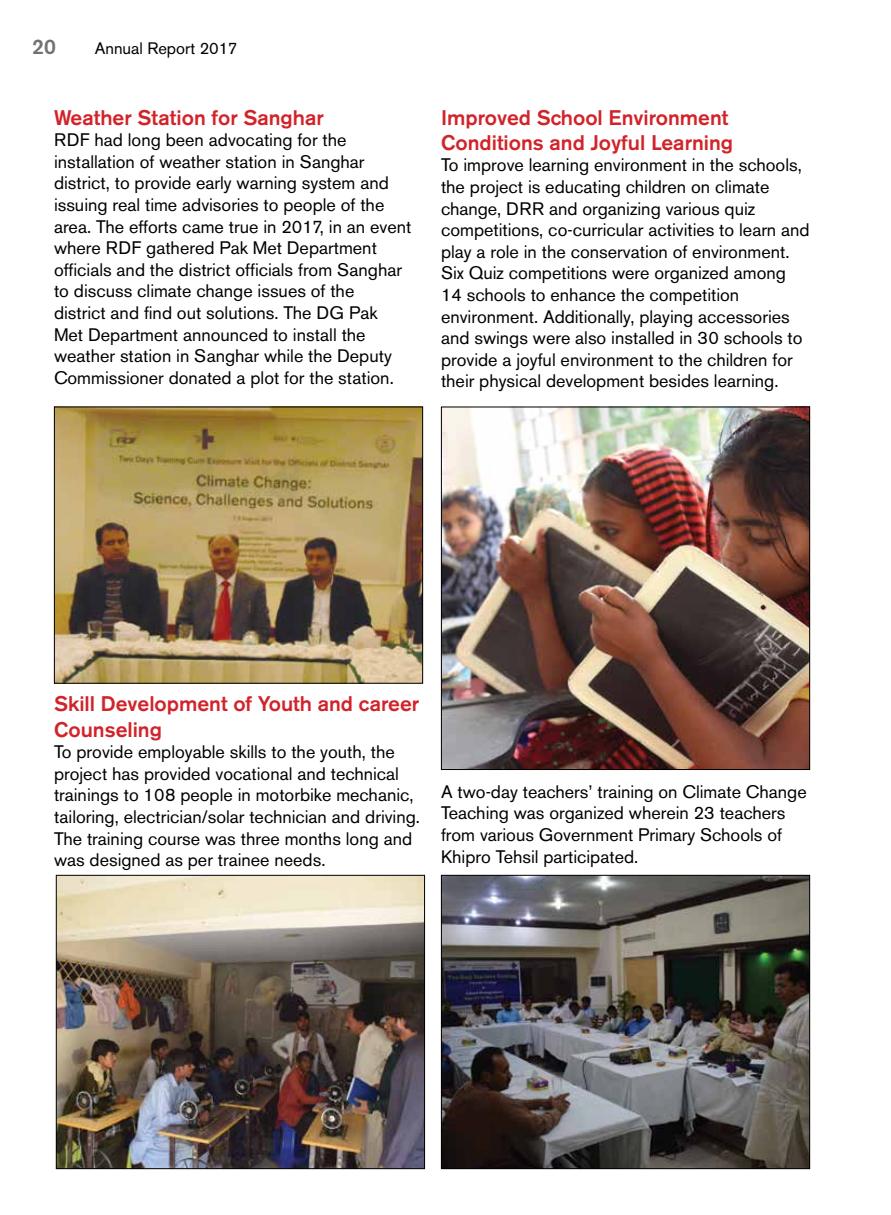
<style>
.page{position:relative;width:891px;height:1215px;background:#fff}
.page>*{position:absolute;margin:0;border:0;box-sizing:border-box;transform-origin:0 0}
.t1{font:500 21px/25.2px "Akzidenz Grotesk BE";color:#d2232a}
.t2{font:500 21px "Akzidenz Grotesk BE";color:#717275}
.t3{font:18px/21.6px "Akzidenz Grotesk BE";color:#000}
.t4{font:16.5px "Akzidenz Grotesk BE";color:#000}
</style>
<div class="page">
<hr style="left:890px;top:510px;width:1px;height:705px;background:#00abb8">
<img style="left:443px;top:877px;width:365px;height:290px">
<div style="left:441px;top:875px;width:369px;height:294px;border:1px solid #000"></div>
<img style="left:443px;top:409px;width:365px;height:359px">
<div style="left:441px;top:407px;width:369px;height:363px;border:1px solid #000"></div>
<img style="left:58px;top:877px;width:365px;height:290px">
<div style="left:56px;top:875px;width:369px;height:294px;border:1px solid #000"></div>
<img style="left:56px;top:409px;width:365px;height:273px">
<div style="left:54px;top:407px;width:369px;height:277px;border:1px solid #000"></div>
<p class="t2" style="left:32px;top:34px;width:25px">20</p>
<p class="t4" style="left:95px;top:38px;width:144px">Annual Report 2017</p>
<p class="t1" style="left:54px;top:105px;width:271px">Weather Station for Sanghar</p>
<p class="t3" style="left:54px;top:129px;width:359px">RDF had long been advocating for the installation of weather station in Sanghar district, to provide early warning system and issuing real time advisories to people of the area. The efforts came true in 2017, in an event where RDF gathered Pak Met Department officials and the district officials from Sanghar to discuss climate change issues of the<br>district and find out solutions. The DG Pak<br>Met Department announced to install the weather station in Sanghar while the Deputy Commissioner donated a plot for the station.</p>
<p class="t1" style="left:441px;top:105px;width:294px">Improved School Environment<br>Conditions and Joyful Learning</p>
<p class="t3" style="left:441px;top:154px;width:370px">To improve learning environment in the schools, the project is educating children on climate change, DRR and organizing various quiz competitions, co-curricular activities to learn and play a role in the conservation of environment.<br>Six Quiz competitions were organized among 14 schools to enhance the competition environment. Additionally, playing accessories and swings were also installed in 30 schools to provide a joyful environment to the children for their physical development besides learning.</p>
<p class="t1" style="left:54px;top:691px;width:367px">Skill Development of Youth and career<br>Counseling</p>
<p class="t3" style="left:54px;top:741px;width:368px">To provide employable skills to the youth, the project has provided vocational and technical trainings to 108 people in motorbike mechanic, tailoring, electrician/solar technician and driving.<br>The training course was three months long and was designed as per trainee needs.</p>
<p class="t3" style="left:441px;top:781px;width:367px">A two-day teachers’ training on Climate Change Teaching was organized wherein 23 teachers from various Government Primary Schools of Khipro Tehsil participated.</p>
</div>
